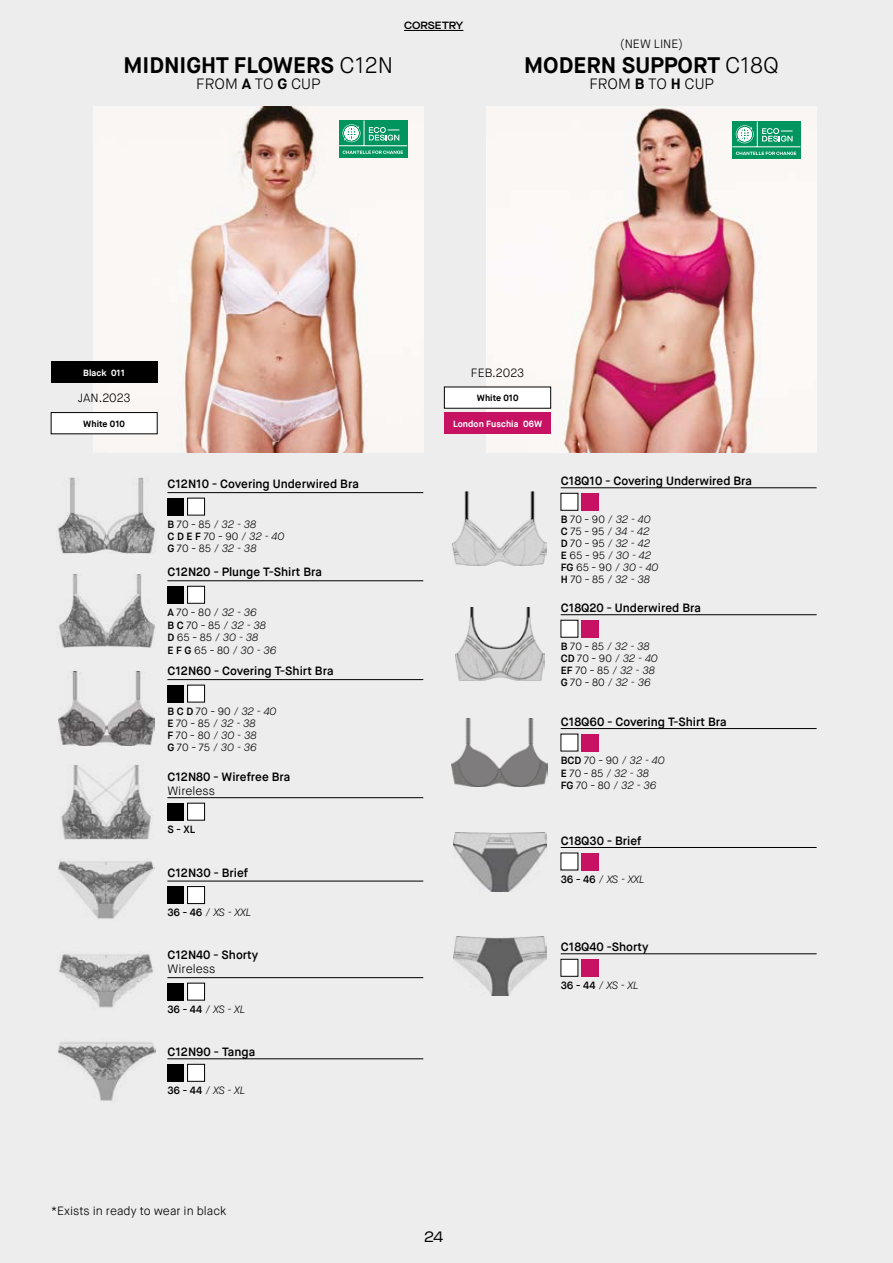
<style>
.page{position:relative;width:893px;height:1263px;background:#eeeded}
.page>*{position:absolute;margin:0;border:0;box-sizing:border-box;transform-origin:0 0}
.t1{font:700 22.5px "Maison Neue";color:#000}
.t2{font:300 15px "Maison Neue";color:#000}
.t3{font:15px "Maison Neue Extended";color:#000}
.t4{font:300 12.15px "Maison Neue";color:#000}
.t5{font:600 12px "Maison Neue";color:#000}
.t6{font:300 12px "Maison Neue";color:#000}
.t7{font:italic 300 10.65px/12px "Maison Neue";letter-spacing:-.01em;color:#000}
.t8{font:600 10.5px "Maison Neue Extended";color:#000}
.t9{font:600 10.5px "Maison Neue";color:#000}
.t10{font:700 9px "Maison Neue";color:#fff}
.t11{font:700 9px "Maison Neue";color:#000}
.s1{font-weight:300}
.s2{font-weight:700}
.s3{font-weight:600;font-style:normal;font-size:10.5px}
.s4{font-style:normal;font-size:10.5px}
</style>
<div class="page">
<hr style="left:404px;top:30px;width:59px;height:1px;background:#000">
<img style="left:94px;top:106px;width:329px;height:347px">
<img style="left:57px;top:477px;width:98px;height:77px">
<hr style="left:167px;top:492px;width:256px;height:1px;background:#000">
<div style="left:167px;top:498px;width:17px;height:17px;background:#000"></div>
<div style="left:188px;top:498px;width:17px;height:17px;background:#fff"></div>
<div style="left:187px;top:498px;width:18px;height:17px;border:1px solid #000"></div>
<img style="left:59px;top:574px;width:97px;height:73px">
<hr style="left:167px;top:580px;width:256px;height:1px;background:#000">
<div style="left:167px;top:586px;width:17px;height:17px;background:#000"></div>
<div style="left:188px;top:586px;width:17px;height:17px;background:#fff"></div>
<div style="left:187px;top:586px;width:18px;height:17px;border:1px solid #000"></div>
<img style="left:58px;top:671px;width:96px;height:74px">
<hr style="left:167px;top:679px;width:256px;height:1px;background:#000">
<div style="left:167px;top:685px;width:17px;height:17px;background:#000"></div>
<div style="left:188px;top:685px;width:17px;height:17px;background:#fff"></div>
<div style="left:187px;top:685px;width:18px;height:17px;border:1px solid #000"></div>
<img style="left:61px;top:765px;width:90px;height:74px">
<hr style="left:167px;top:797px;width:256px;height:1px;background:#000">
<div style="left:167px;top:803px;width:17px;height:17px;background:#000"></div>
<div style="left:188px;top:803px;width:17px;height:17px;background:#fff"></div>
<div style="left:187px;top:803px;width:18px;height:17px;border:1px solid #000"></div>
<img style="left:58px;top:861px;width:96px;height:58px">
<hr style="left:167px;top:881px;width:256px;height:1px;background:#000">
<div style="left:167px;top:887px;width:17px;height:17px;background:#000"></div>
<div style="left:188px;top:886px;width:17px;height:17px;background:#fff"></div>
<div style="left:187px;top:886px;width:18px;height:18px;border:1px solid #000"></div>
<img style="left:58px;top:954px;width:96px;height:54px">
<hr style="left:167px;top:977px;width:256px;height:1px;background:#000">
<div style="left:167px;top:983px;width:17px;height:17px;background:#000"></div>
<div style="left:188px;top:983px;width:17px;height:17px;background:#fff"></div>
<div style="left:187px;top:983px;width:18px;height:17px;border:1px solid #000"></div>
<img style="left:58px;top:1041px;width:97px;height:60px">
<hr style="left:167px;top:1058px;width:256px;height:1px;background:#000">
<div style="left:167px;top:1064px;width:17px;height:17px;background:#000"></div>
<div style="left:188px;top:1064px;width:17px;height:17px;background:#fff"></div>
<div style="left:187px;top:1064px;width:18px;height:17px;border:1px solid #000"></div>
<div style="left:51px;top:361px;width:106px;height:22px;background:#000"></div>
<div style="left:51px;top:413px;width:106px;height:21px;background:#fff"></div>
<div style="left:51px;top:412px;width:106px;height:22px;border:1px solid #000"></div>
<div style="left:339px;top:120px;width:68px;height:38px;background:#00945f"></div>
<hr style="left:339px;top:145px;width:68px;height:1px;background:#fff">
<svg style="left:343px;top:120px;width:60px;height:34px"></svg>
<img style="left:487px;top:106px;width:329px;height:347px">
<div style="left:444px;top:387px;width:107px;height:21px;background:#fff"></div>
<div style="left:444px;top:412px;width:107px;height:22px;background:#c71162"></div>
<img style="left:453px;top:492px;width:94px;height:74px">
<hr style="left:561px;top:487px;width:256px;height:1px;background:#000">
<div style="left:561px;top:493px;width:17px;height:17px;background:#fff"></div>
<div style="left:581px;top:493px;width:17px;height:17px;background:#c71162"></div>
<img style="left:455px;top:607px;width:90px;height:74px">
<hr style="left:561px;top:614px;width:256px;height:1px;background:#000">
<div style="left:561px;top:620px;width:17px;height:17px;background:#fff"></div>
<div style="left:581px;top:620px;width:17px;height:17px;background:#c71162"></div>
<img style="left:452px;top:719px;width:95px;height:68px">
<hr style="left:561px;top:728px;width:256px;height:1px;background:#000">
<div style="left:561px;top:734px;width:17px;height:17px;background:#fff"></div>
<div style="left:581px;top:734px;width:17px;height:17px;background:#c71162"></div>
<img style="left:454px;top:832px;width:92px;height:59px">
<hr style="left:561px;top:847px;width:256px;height:1px;background:#000">
<div style="left:561px;top:853px;width:17px;height:17px;background:#fff"></div>
<div style="left:581px;top:853px;width:17px;height:17px;background:#c71162"></div>
<img style="left:454px;top:936px;width:92px;height:60px">
<hr style="left:561px;top:953px;width:256px;height:1px;background:#000">
<div style="left:561px;top:959px;width:17px;height:17px;background:#fff"></div>
<div style="left:581px;top:959px;width:17px;height:17px;background:#c71162"></div>
<div style="left:732px;top:122px;width:68px;height:37px;background:#00945f"></div>
<hr style="left:732px;top:147px;width:68px;height:1px;background:#fff">
<svg style="left:736px;top:122px;width:60px;height:33px"></svg>
<h1 class="t1" style="left:124px;top:51px;width:271px">MIDNIGHT FLOWERS <span class="s1">C12N</span></h1>
<h2 class="t2" style="left:196px;top:74px;width:125px">FROM <span class="s2">A</span> TO <span class="s2">G</span> CUP</h2>
<p class="t8" style="left:404px;top:18px;width:61px">CORSETRY</p>
<p class="t6" style="left:620px;top:36px;width:65px">(NEW LINE)</p>
<h1 class="t1" style="left:524px;top:51px;width:256px">MODERN SUPPORT <span class="s1">C18Q</span></h1>
<h2 class="t2" style="left:589px;top:74px;width:126px">FROM <span class="s2">B</span> TO <span class="s2">H</span> CUP</h2>
<p class="t10" style="left:83px;top:367px;width:43px">Black 011</p>
<p class="t6" style="left:78px;top:391px;width:54px">JAN.2023</p>
<p class="t11" style="left:83px;top:418px;width:43px">White 010</p>
<p class="t5" style="left:167px;top:476px;width:193px">C12N10 - Covering Underwired Bra</p>
<p class="t7" style="left:167px;top:518px;width:118px"><span class="s3">B</span> <span class="s4">70 - 85</span> / 32 - 38<br><span class="s3">C D E F</span> <span class="s4">70 - 90</span> / 32 - 40<br><span class="s3">G</span> <span class="s4">70 - 85</span> / 32 - 38</p>
<p class="t5" style="left:167px;top:565px;width:156px">C12N20 - Plunge T-Shirt Bra</p>
<p class="t7" style="left:167px;top:606px;width:110px;line-height:12.6px"><span class="s3">A</span> <span class="s4">70 - 80</span> / 32 - 36<br><span class="s3">B C</span> <span class="s4">70 - 85</span> / 32 - 38<br><span class="s3">D</span> <span class="s4">65 - 85</span> / 30 - 38<br><span class="s3">E F G</span> <span class="s4">65 - 80</span> / 30 - 36</p>
<p class="t5" style="left:167px;top:663px;width:168px">C12N60 - Covering T-Shirt Bra</p>
<p class="t7" style="left:167px;top:705px;width:111px"><span class="s3">B C D</span> <span class="s4">70 - 90</span> / 32 - 40<br><span class="s3">E</span> <span class="s4">70 - 85</span> / 32 - 38<br><span class="s3">F</span> <span class="s4">70 - 80</span> / 30 - 38<br><span class="s3">G</span> <span class="s4">70 - 75</span> / 30 - 36</p>
<p class="t5" style="left:167px;top:769px;width:125px">C12N80 - Wirefree Bra</p>
<p class="t6" style="left:167px;top:783px;width:49px">Wireless</p>
<p class="t9" style="left:167px;top:823px;width:29px">S - XL</p>
<p class="t5" style="left:167px;top:865px;width:82px">C12N30 - Brief</p>
<p class="t7" style="left:167px;top:907px;width:85px"><span class="s3">36 - 46</span> / XS - XXL</p>
<p class="t5" style="left:167px;top:947px;width:92px">C12N40 - Shorty</p>
<p class="t4" style="left:167px;top:961px;width:50px">Wireless</p>
<p class="t7" style="left:167px;top:1003px;width:79px"><span class="s3">36 - 44</span> / XS - XL</p>
<p class="t5" style="left:167px;top:1044px;width:89px">C12N90 - Tanga</p>
<p class="t7" style="left:167px;top:1084px;width:79px"><span class="s3">36 - 44</span> / XS - XL</p>
<p class="t6" style="left:51px;top:1203px;width:177px">*Exists in ready to wear in black</p>
<p class="t6" style="left:471px;top:365px;width:55px">FEB.2023</p>
<p class="t11" style="left:477px;top:392px;width:43px">White 010</p>
<p class="t10" style="left:453px;top:418px;width:91px">London Fuschia 06W</p>
<p class="t5" style="left:561px;top:473px;width:193px">C18Q10 - Covering Underwired Bra</p>
<p class="t7" style="left:561px;top:513px;width:99px"><span class="s3">B</span> <span class="s4">70 - 90</span> / 32 - 40<br><span class="s3">C</span> <span class="s4">75 - 95</span> / 34 - 42<br><span class="s3">D</span> <span class="s4">70 - 95</span> / 32 - 42<br><span class="s3">E</span> <span class="s4">65 - 95</span> / 30 - 42<br><span class="s3">FG</span> <span class="s4">65 - 90</span> / 30 - 40<br><span class="s3">H</span> <span class="s4">70 - 85</span> / 32 - 38</p>
<p class="t5" style="left:561px;top:600px;width:142px">C18Q20 - Underwired Bra</p>
<p class="t7" style="left:561px;top:640px;width:99px"><span class="s3">B</span> <span class="s4">70 - 85</span> / 32 - 38<br><span class="s3">CD</span> <span class="s4">70 - 90</span> / 32 - 40<br><span class="s3">EF</span> <span class="s4">70 - 85</span> / 32 - 38<br><span class="s3">G</span> <span class="s4">70 - 80</span> / 32 - 36</p>
<p class="t5" style="left:561px;top:714px;width:168px">C18Q60 - Covering T-Shirt Bra</p>
<p class="t7" style="left:561px;top:754px;width:105px;line-height:12.6px"><span class="s3">BCD</span> <span class="s4">70 - 90</span> / 32 - 40<br><span class="s3">E</span> <span class="s4">70 - 85</span> / 32 - 38<br><span class="s3">FG</span> <span class="s4">70 - 80</span> / 32 - 36</p>
<p class="t5" style="left:561px;top:833px;width:82px">C18Q30 - Brief</p>
<p class="t7" style="left:561px;top:873px;width:85px"><span class="s3">36 - 46</span> / XS - XXL</p>
<p class="t5" style="left:561px;top:939px;width:89px">C18Q40 -Shorty</p>
<p class="t7" style="left:561px;top:979px;width:79px"><span class="s3">36 - 44</span> / XS - XL</p>
<h2 class="t3" style="left:424px;top:1226px;width:21px">24</h2>
</div>
